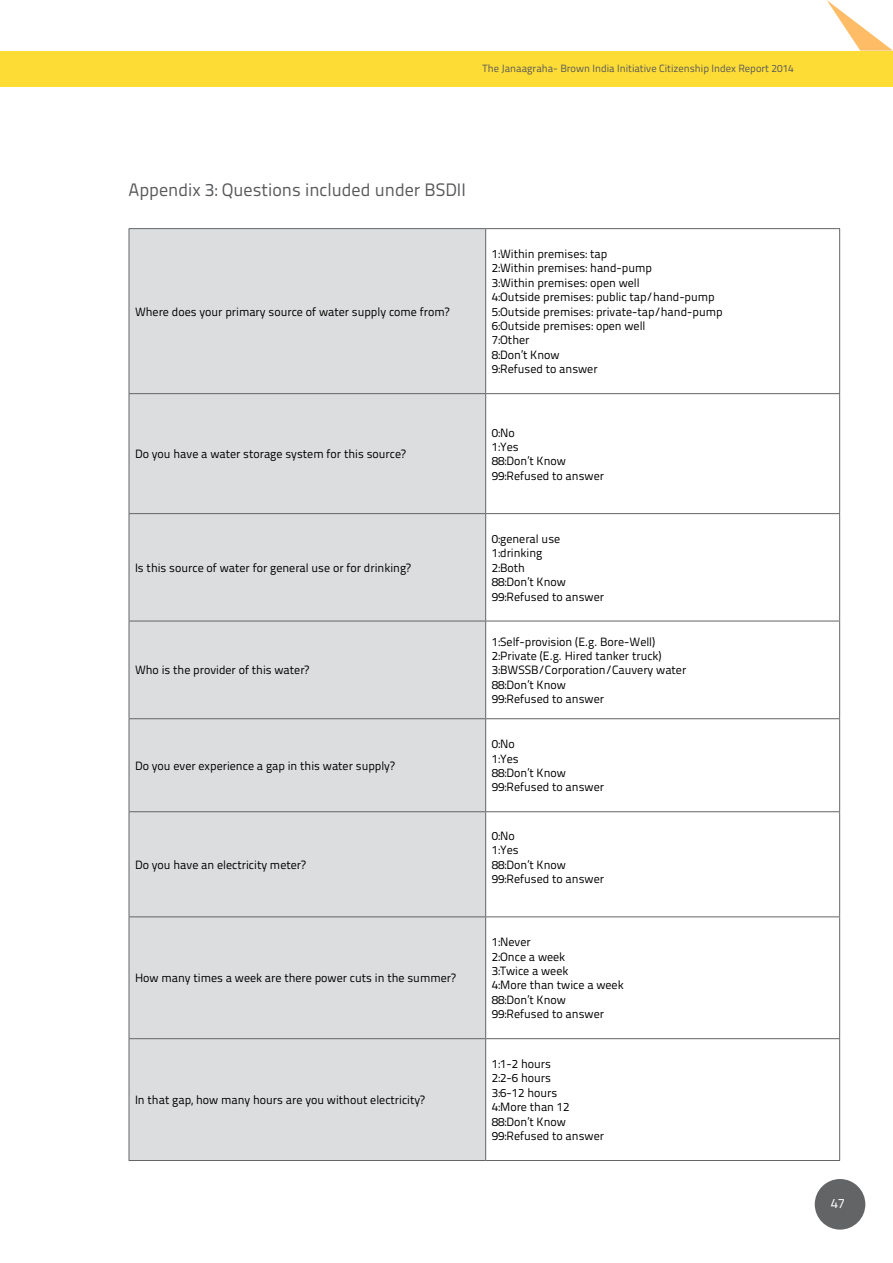
<style>
.page{position:relative;width:893px;height:1263px;background:#fff}
.page>*{position:absolute;margin:0;border:0;box-sizing:border-box;transform-origin:0 0}
.t1{font:18px "Titillium Text 22 L";color:#58595b}
.t2{font:13.5px "Titillium Text 22 L";color:#fff}
.t3{font:12px/14.4px "Titillium Text 22 L";color:#000}
.t4{font:10.5px "Titillium Text 22 L";color:#58595b}
</style>
<div class="page">
<div style="left:815px;top:1179px;width:50px;height:50px;background:#636466;border-radius:50%"></div>
<div style="left:0;top:51px;width:893px;height:35px;background:#fddc35"></div>
<svg style="left:827px;top:0;width:66px;height:51px"></svg>
<div style="left:130px;top:229px;width:355px;height:931px;background:#dcddde"></div>
<hr style="left:129px;top:228px;width:357px;height:1px;background:#636466">
<hr style="left:129px;top:229px;width:1px;height:164px;background:#636466">
<hr style="left:486px;top:228px;width:354px;height:1px;background:#636466">
<hr style="left:485px;top:229px;width:1px;height:164px;background:#636466">
<hr style="left:839px;top:229px;width:1px;height:164px;background:#636466">
<hr style="left:129px;top:393px;width:357px;height:1px;background:#636466">
<hr style="left:129px;top:394px;width:1px;height:119px;background:#636466">
<hr style="left:486px;top:393px;width:354px;height:1px;background:#636466">
<hr style="left:485px;top:394px;width:1px;height:119px;background:#636466">
<hr style="left:839px;top:394px;width:1px;height:119px;background:#636466">
<hr style="left:129px;top:513px;width:357px;height:1px;background:#636466">
<hr style="left:129px;top:514px;width:1px;height:107px;background:#636466">
<hr style="left:486px;top:513px;width:354px;height:1px;background:#636466">
<hr style="left:485px;top:514px;width:1px;height:107px;background:#636466">
<hr style="left:839px;top:514px;width:1px;height:107px;background:#636466">
<hr style="left:129px;top:621px;width:357px;height:1px;background:#636466">
<hr style="left:129px;top:621px;width:1px;height:97px;background:#636466">
<hr style="left:486px;top:621px;width:354px;height:1px;background:#636466">
<hr style="left:485px;top:621px;width:1px;height:97px;background:#636466">
<hr style="left:839px;top:621px;width:1px;height:97px;background:#636466">
<hr style="left:129px;top:718px;width:357px;height:1px;background:#636466">
<hr style="left:129px;top:719px;width:1px;height:92px;background:#636466">
<hr style="left:486px;top:718px;width:354px;height:1px;background:#636466">
<hr style="left:485px;top:719px;width:1px;height:92px;background:#636466">
<hr style="left:839px;top:719px;width:1px;height:92px;background:#636466">
<hr style="left:129px;top:811px;width:357px;height:1px;background:#636466">
<hr style="left:129px;top:812px;width:1px;height:104px;background:#636466">
<hr style="left:486px;top:811px;width:354px;height:1px;background:#636466">
<hr style="left:485px;top:812px;width:1px;height:104px;background:#636466">
<hr style="left:839px;top:812px;width:1px;height:104px;background:#636466">
<hr style="left:129px;top:916px;width:357px;height:1px;background:#636466">
<hr style="left:129px;top:917px;width:1px;height:121px;background:#636466">
<hr style="left:486px;top:916px;width:354px;height:1px;background:#636466">
<hr style="left:485px;top:917px;width:1px;height:121px;background:#636466">
<hr style="left:839px;top:917px;width:1px;height:121px;background:#636466">
<hr style="left:129px;top:1038px;width:357px;height:1px;background:#636466">
<hr style="left:129px;top:1039px;width:1px;height:121px;background:#636466">
<hr style="left:486px;top:1038px;width:354px;height:1px;background:#636466">
<hr style="left:485px;top:1039px;width:1px;height:121px;background:#636466">
<hr style="left:839px;top:1039px;width:1px;height:121px;background:#636466">
<hr style="left:129px;top:1160px;width:357px;height:1px;background:#636466">
<hr style="left:486px;top:1160px;width:354px;height:1px;background:#636466">
<p class="t4" style="left:483px;top:61px;width:313px">The Janaagraha- Brown India Initiative Citizenship Index Report 2014</p>
<h1 class="t1" style="left:129px;top:177px;width:339px">Appendix 3: Questions included under BSDII</h1>
<p class="t3" style="left:135px;top:304px;width:316px">Where does your primary source of water supply come from?</p>
<p class="t3" style="left:135px;top:446px;width:272px">Do you have a water storage system for this source?</p>
<p class="t3" style="left:135px;top:560px;width:277px">Is this source of water for general use or for drinking?</p>
<p class="t3" style="left:135px;top:662px;width:176px">Who is the provider of this water?</p>
<p class="t3" style="left:135px;top:758px;width:261px">Do you ever experience a gap in this water supply?</p>
<p class="t3" style="left:135px;top:857px;width:172px">Do you have an electricity meter?</p>
<p class="t3" style="left:135px;top:970px;width:322px">How many times a week are there power cuts in the summer?</p>
<p class="t3" style="left:135px;top:1092px;width:291px">In that gap, how many hours are you without electricity?</p>
<p class="t3" style="left:492px;top:246px;width:232px">1:Within premises: tap<br>2:Within premises: hand-pump<br>3:Within premises: open well<br>4:Outside premises: public tap/hand-pump<br>5:Outside premises: private-tap/hand-pump<br>6:Outside premises: open well<br>7:Other<br>8:Don’t Know<br>9:Refused to answer</p>
<p class="t3" style="left:492px;top:424px;width:114px">0:No<br>1:Yes<br>88:Don’t Know<br>99:Refused to answer</p>
<p class="t3" style="left:492px;top:531px;width:114px">0:general use<br>1:drinking<br>2:Both<br>88:Don’t Know<br>99:Refused to answer</p>
<p class="t3" style="left:492px;top:633px;width:196px">1:Self-provision (E.g. Bore-Well)<br>2:Private (E.g. Hired tanker truck)<br>3:BWSSB/Corporation/Cauvery water<br>88:Don’t Know<br>99:Refused to answer</p>
<p class="t3" style="left:492px;top:736px;width:114px">0:No<br>1:Yes<br>88:Don’t Know<br>99:Refused to answer</p>
<p class="t3" style="left:492px;top:828px;width:114px">0:No<br>1:Yes<br>88:Don’t Know<br>99:Refused to answer</p>
<p class="t3" style="left:492px;top:934px;width:133px">1:Never<br>2:Once a week<br>3:Twice a week<br>4:More than twice a week<br>88:Don’t Know<br>99:Refused to answer</p>
<p class="t3" style="left:492px;top:1056px;width:114px">1:1-2 hours<br>2:2-6 hours<br>3:6-12 hours<br>4:More than 12<br>88:Don’t Know<br>99:Refused to answer</p>
<p class="t2" style="left:831px;top:1193px;width:16px">47</p>
</div>
